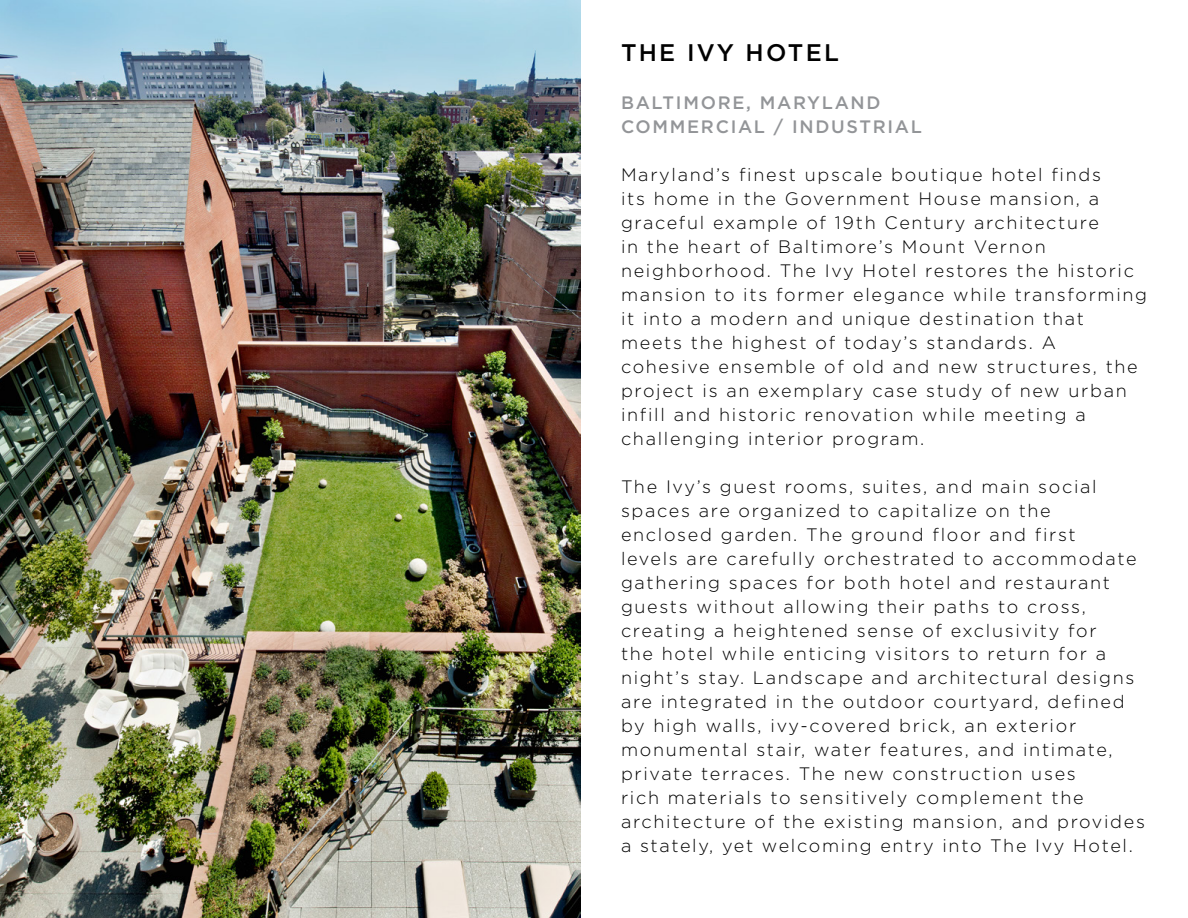
<style>
.page{position:relative;width:1188px;height:918px;background:#fff}
.page>*{position:absolute;margin:0;border:0;box-sizing:border-box;transform-origin:0 0}
.t1{font:500 24px "Gotham";letter-spacing:.095em;color:#000}
.t2{font:300 18px/24px "Gotham";letter-spacing:.095em;color:#000}
.t3{font:500 18px/24px "Gotham";letter-spacing:.095em;color:#939598}
</style>
<div class="page">
<img style="left:0;top:0;width:580px;height:918px">
<h1 class="t1" style="left:621px;top:36px;width:219px">THE IVY HOTEL</h1>
<p class="t3" style="left:621px;top:90px;width:302px">BALTIMORE, MARYLAND<br>COMMERCIAL / INDUSTRIAL</p>
<p class="t2" style="left:621px;top:162px;width:528px">Maryland’s finest upscale boutique hotel finds<br>its home in the Government House mansion, a graceful example of 19th Century architecture<br>in the heart of Baltimore’s Mount Vernon neighborhood. The Ivy Hotel restores the historic mansion to its former elegance while transforming it into a modern and unique destination that meets the highest of today’s standards. A cohesive ensemble of old and new structures, the project is an exemplary case study of new urban infill and historic renovation while meeting a challenging interior program.</p>
<p class="t2" style="left:621px;top:474px;width:526px">The Ivy’s guest rooms, suites, and main social spaces are organized to capitalize on the enclosed garden. The ground floor and first<br>levels are carefully orchestrated to accommodate gathering spaces for both hotel and restaurant guests without allowing their paths to cross, creating a heightened sense of exclusivity for<br>the hotel while enticing visitors to return for a night’s stay. Landscape and architectural designs are integrated in the outdoor courtyard, defined by high walls, ivy-covered brick, an exterior monumental stair, water features, and intimate, private terraces. The new construction uses<br>rich materials to sensitively complement the architecture of the existing mansion, and provides a stately, yet welcoming entry into The Ivy Hotel.</p>
</div>
